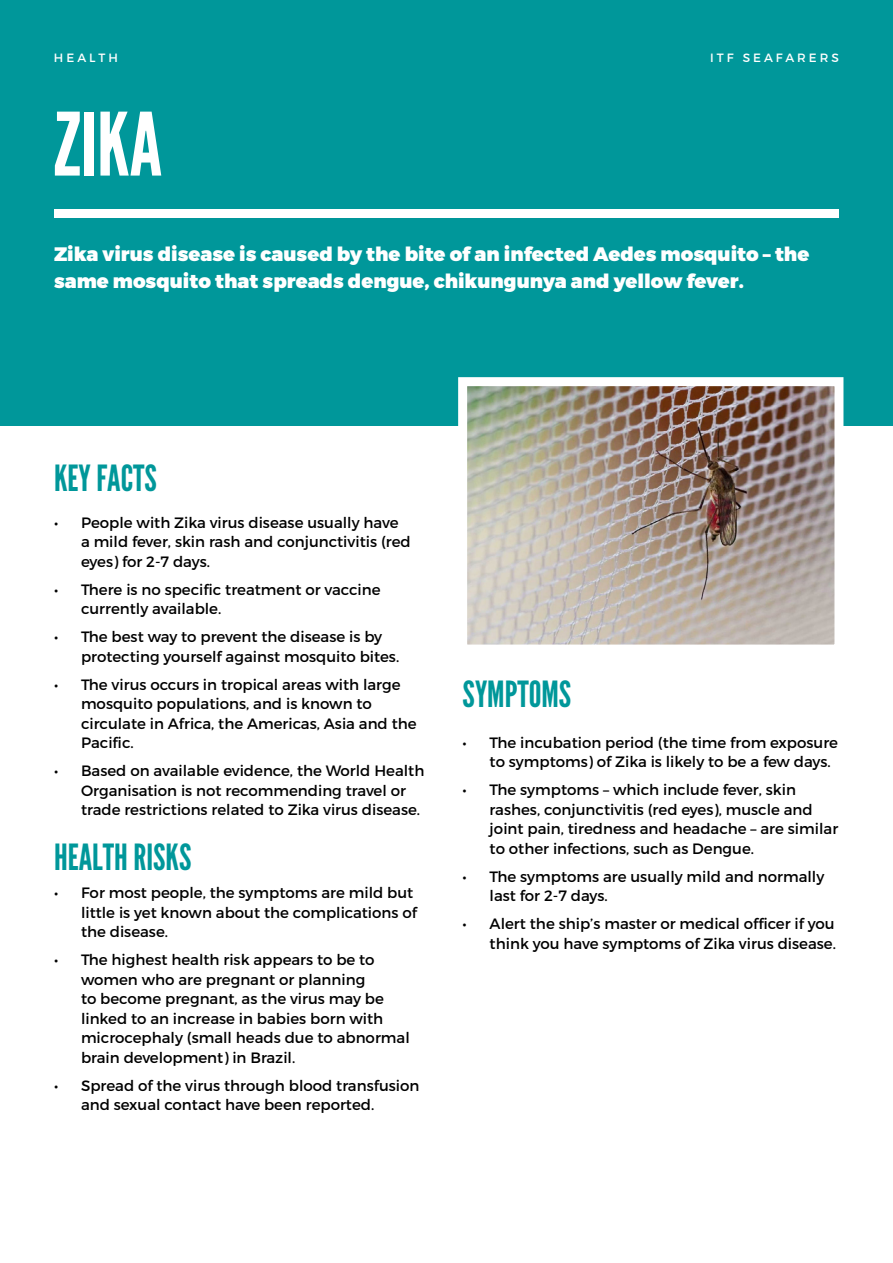
<style>
.page{position:relative;width:893px;height:1263px;background:#fff}
.page>*{position:absolute;margin:0;border:0;box-sizing:border-box;transform-origin:0 0}
.t1{font:87px "League Gothic";color:#fff}
.t2{font:36px "League Gothic";color:#00979a}
.t3{font:900 19.5px/27px "Montserrat";color:#fff}
.t4{font:15px/19.5px "Montserrat";color:#000}
.t5{font:12px "Montserrat";letter-spacing:.25em;color:#fff}
</style>
<div class="page">
<div style="left:0;top:0;width:893px;height:425px;background:#00979a"></div>
<div style="left:54px;top:209px;width:785px;height:9px;background:#fff"></div>
<img style="left:468px;top:387px;width:365px;height:256px">
<div style="left:458px;top:377px;width:385px;height:276px;border:9px solid #fff"></div>
<p class="t5" style="left:54px;top:51px;width:66px">HEALTH</p>
<p class="t5" style="left:710px;top:51px;width:130px">ITF SEAFARERS</p>
<h1 class="t1" style="left:54px;top:95px;width:110px">ZIKA</h1>
<h3 class="t3" style="left:54px;top:241px;width:757px">Zika virus disease is caused by the bite of an infected Aedes mosquito – the same mosquito that spreads dengue, chikungunya and yellow fever.</h3>
<h2 class="t2" style="left:54px;top:458px;width:104px">KEY FACTS</h2>
<p class="t4" style="left:81px;top:512px;width:331px;text-indent:-27px">• People with Zika virus disease usually have a mild fever, skin rash and conjunctivitis (red eyes) for 2-7 days.</p>
<p class="t4" style="left:81px;top:579px;width:301px;text-indent:-27px">• There is no specific treatment or vaccine currently available.</p>
<p class="t4" style="left:81px;top:627px;width:320px;text-indent:-27px">• The best way to prevent the disease is by protecting yourself against mosquito bites.</p>
<p class="t4" style="left:81px;top:674px;width:337px;text-indent:-27px">• The virus occurs in tropical areas with large mosquito populations, and is known to circulate in Africa, the Americas, Asia and the Pacific.</p>
<p class="t4" style="left:81px;top:761px;width:345px;text-indent:-27px">• Based on available evidence, the World Health<br>Organisation is not recommending travel or trade restrictions related to Zika virus disease.</p>
<h2 class="t2" style="left:54px;top:837px;width:139px">HEALTH RISKS</h2>
<p class="t4" style="left:81px;top:883px;width:337px;text-indent:-27px">• For most people, the symptoms are mild but little is yet known about the complications of the disease.</p>
<p class="t4" style="left:81px;top:950px;width:330px;text-indent:-27px">• The highest health risk appears to be to women who are pregnant or planning<br>to become pregnant, as the virus may be linked to an increase in babies born with microcephaly (small heads due to abnormal brain development) in Brazil.</p>
<p class="t4" style="left:81px;top:1075px;width:340px;text-indent:-27px">• Spread of the virus through blood transfusion and sexual contact have been reported.</p>
<h2 class="t2" style="left:463px;top:673px;width:110px">SYMPTOMS</h2>
<p class="t4" style="left:490px;top:732px;width:350px;text-indent:-27px">• The incubation period (the time from exposure to symptoms) of Zika is likely to be a few days.</p>
<p class="t4" style="left:490px;top:780px;width:350px;text-indent:-27px">• The symptoms – which include fever, skin rashes, conjunctivitis (red eyes), muscle and joint pain, tiredness and headache – are similar to other infections, such as Dengue.</p>
<p class="t4" style="left:490px;top:866px;width:336px;text-indent:-27px">• The symptoms are usually mild and normally last for 2-7 days.</p>
<p class="t4" style="left:463px;top:914px;width:375px;text-align:right">• Alert the ship’s master or medical officer if you think you have symptoms of Zika virus disease.</p>
</div>
